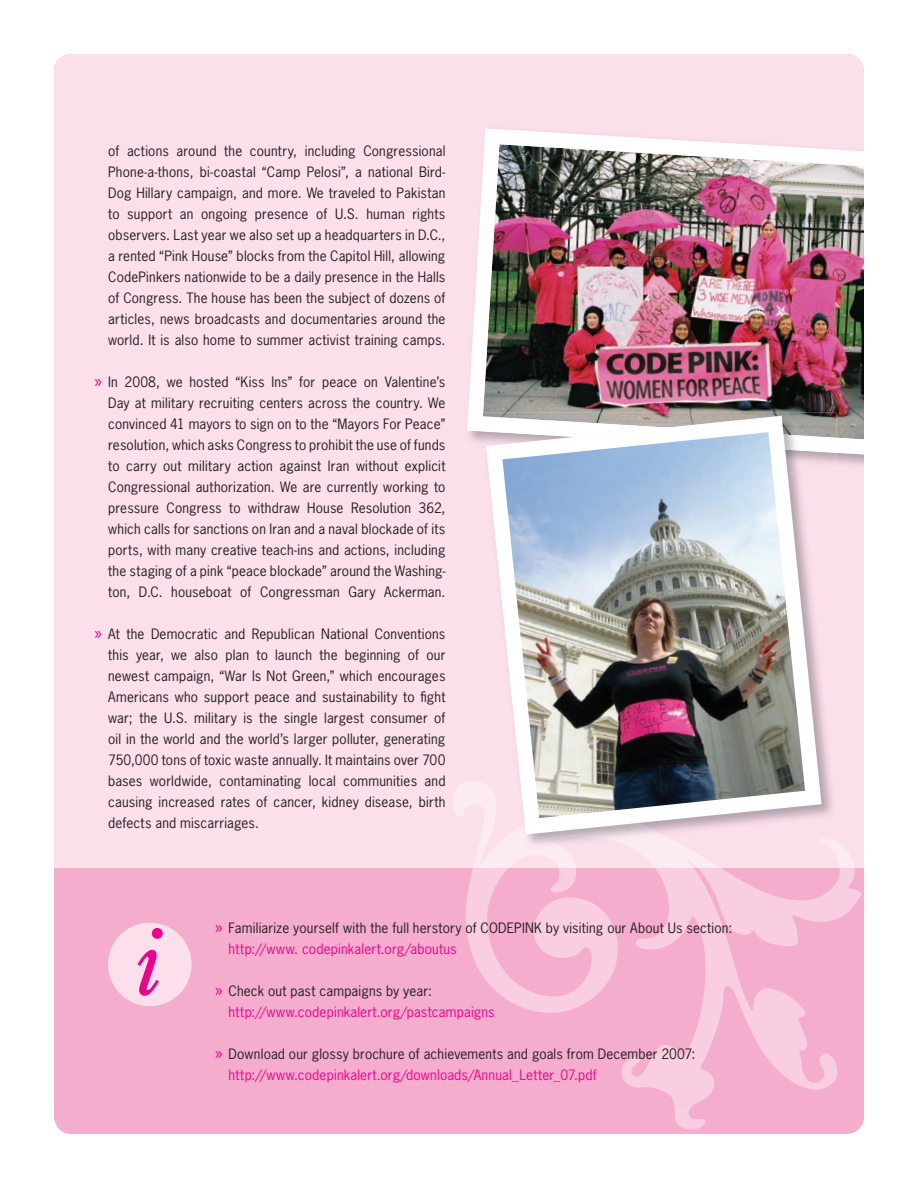
<style>
.page{position:relative;width:918px;height:1188px;background:#fff}
.page>*{position:absolute;margin:0;border:0;box-sizing:border-box;transform-origin:0 0}
.t1{font:italic 90px "Century Old Style Std";color:#ed028c}
.t2{font:18px "Myriad Pro";color:#ed028c}
.t3{font:13.5px/21px "News Gothic Std";letter-spacing:.015em;color:#231f20;text-align:justify}
.t4{font:13.5px "News Gothic Std";letter-spacing:.015em;color:#ed028c}
</style>
<div class="page">
<div style="left:54px;top:54px;width:810px;height:1080px;background:#f5adce;border-radius:18px"></div>
<div style="left:54px;top:54px;width:810px;height:1036px;background:#fbdfeb;border-radius:18px"></div>
<div style="left:54px;top:868px;width:810px;height:237px;background:#f5adce"></div>
<svg style="left:453px;top:781px;width:401px;height:87px"></svg>
<svg style="left:674px;top:1105px;width:32px;height:24px"></svg>
<svg style="left:466px;top:868px;width:396px;height:237px"></svg>
<div style="left:108px;top:923px;width:84px;height:83px;background:#fbdfeb;border-radius:50%"></div>
<img style="left:467px;top:128px;width:397px;height:329px">
<img style="left:483px;top:783px;width:354px;height:67px">
<img style="left:483px;top:413px;width:354px;height:40px">
<img style="left:486px;top:416px;width:336px;height:418px">
<p class="t3" style="left:108px;top:140px;width:339px">of actions around the country, including Congressional Phone-a-thons, bi-coastal “Camp Pelosi”, a national Bird-Dog Hillary campaign, and more. We traveled to Pakistan to support an ongoing presence of U.S. human rights observers. Last year we also set up a headquarters in D.C., a rented “Pink House” blocks from the Capitol Hill, allowing CodePinkers nationwide to be a daily presence in the Halls of Congress. The house has been the subject of dozens of articles, news broadcasts and documentaries around the world. It is also home to summer activist training camps.</p>
<p class="t3" style="left:108px;top:371px;width:339px">In 2008, we hosted “Kiss Ins” for peace on Valentine’s Day at military recruiting centers across the country. We convinced 41 mayors to sign on to the “Mayors For Peace” resolution, which asks Congress to prohibit the use of funds to carry out military action against Iran without explicit Congressional authorization. We are currently working to pressure Congress to withdraw House Resolution 362, which calls for sanctions on Iran and a naval blockade of its ports, with many creative teach-ins and actions, including the staging of a pink “peace blockade” around the Washing&shy;ton, D.C. houseboat of Congressman Gary Ackerman.</p>
<p class="t3" style="left:108px;top:623px;width:339px">At the Democratic and Republican National Conventions this year, we also plan to launch the beginning of our newest campaign, “War Is Not Green,” which encourages Americans who support peace and sustainability to fight war; the U.S. military is the single largest consumer of oil in the world and the world’s larger polluter, generating 750,000 tons of toxic waste annually. It maintains over 700 bases worldwide, contaminating local communities and causing increased rates of cancer, kidney disease, birth defects and miscarriages.</p>
<h2 class="t2" style="left:95px;top:370px;width:9px">»</h2>
<h2 class="t2" style="left:95px;top:622px;width:9px">»</h2>
<h1 class="t1" style="left:134px;top:906px;width:30px">i</h1>
<p class="t3" style="left:229px;top:917px;width:505px">Familiarize yourself with the full herstory of CODEPINK by visiting our About Us section:</p>
<p class="t4" style="left:229px;top:940px;width:230px">http://www. codepinkalert.org/aboutus</p>
<p class="t3" style="left:229px;top:980px;width:205px">Check out past campaigns by year:</p>
<p class="t4" style="left:229px;top:1003px;width:268px">http://www.codepinkalert.org/pastcampaigns</p>
<p class="t3" style="left:229px;top:1043px;width:468px">Download our glossy brochure of achievements and goals from December 2007:</p>
<p class="t4" style="left:229px;top:1066px;width:370px">http://www.codepinkalert.org/downloads/Annual_Letter_07.pdf</p>
<h2 class="t2" style="left:215px;top:916px;width:9px">»</h2>
<h2 class="t2" style="left:215px;top:979px;width:9px">»</h2>
<h2 class="t2" style="left:215px;top:1042px;width:9px">»</h2>
</div>
